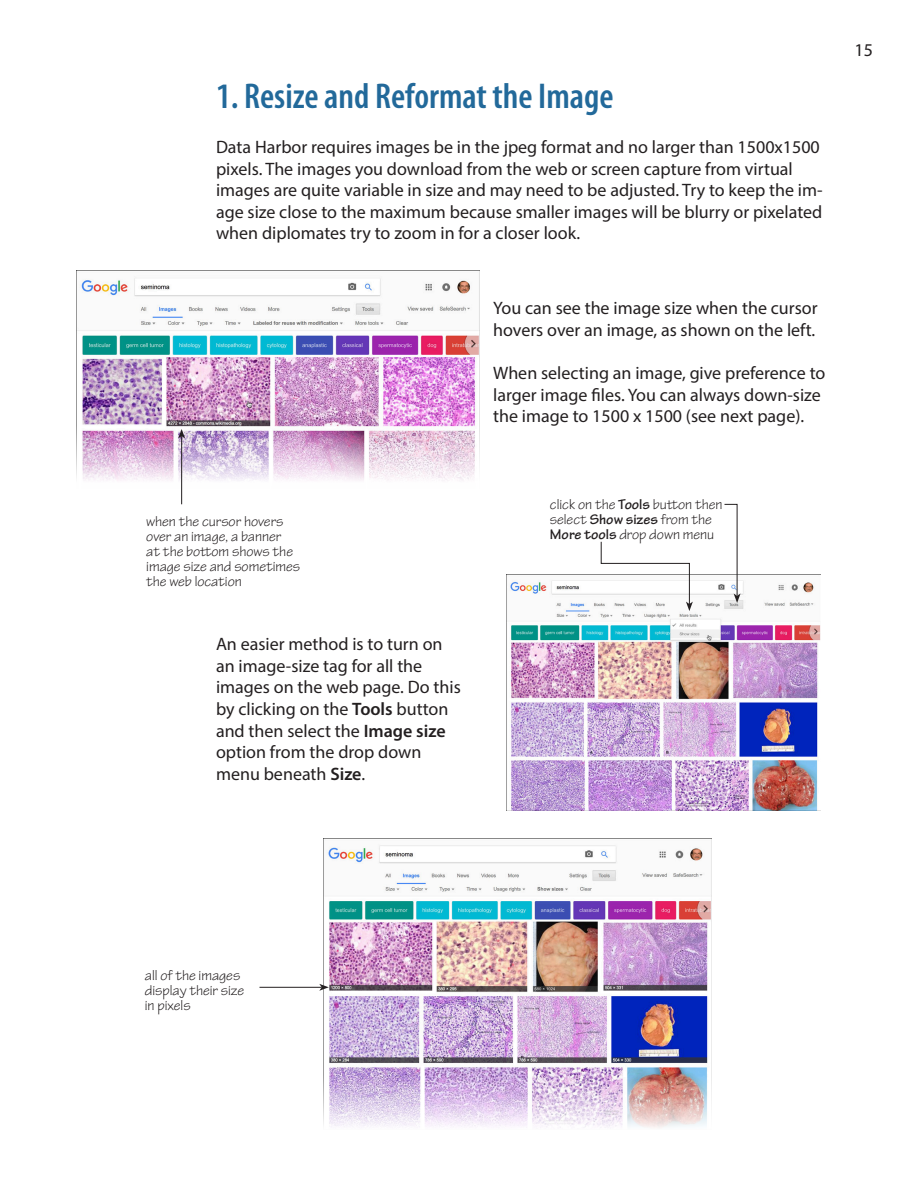
<style>
.page{position:relative;width:918px;height:1188px;background:#fff}
.page>*{position:absolute;margin:0;border:0;box-sizing:border-box;transform-origin:0 0}
.Header_Blue{font:600 condensed 36px "Myriad Pro";color:#22699a}
.Body_3{font:18px/21.6px "Myriad Pro";color:#231f20}
.Figure_Text{font:15px/15px "Tekton Pro";color:#231f20}
.s1{font-weight:600}
.s2{font-weight:700}
</style>
<div class="page">
<img style="left:507px;top:574px;width:314px;height:236px">
<img style="left:324px;top:838px;width:387px;height:290px">
<img style="left:77px;top:277px;width:402px;height:211px">
<hr style="left:181px;top:436px;width:1px;height:68px;background:#231f20">
<svg style="left:178px;top:429px;width:7px;height:9px"></svg>
<svg style="left:724px;top:504px;width:17px;height:99px"></svg>
<svg style="left:600px;top:541px;width:93px;height:70px"></svg>
<hr style="left:259px;top:987px;width:63px;height:1px;background:#231f20">
<svg style="left:319px;top:984px;width:10px;height:7px"></svg>
<p class="Header_Blue" style="left:216px;top:76px;width:399px">1. Resize and Reformat the Image</p>
<p class="Body_3" style="left:216px;top:136px;width:608px">Data Harbor requires images be in the jpeg format and no larger than 1500x1500 pixels. The images you download from the web or screen capture from virtual images are quite variable in size and may need to be adjusted. Try to keep the im&shy;age size close to the maximum because smaller images will be blurry or pixelated when diplomates try to zoom in for a closer look.</p>
<p class="Figure_Text" style="left:146px;top:514px;width:156px">when the cursor hovers over an image, a banner<br>at the bottom shows the image size and sometimes the web location</p>
<p class="Body_3" style="left:216px;top:633px;width:246px">An easier method is to turn on an image-size tag for all the images on the web page. Do this by clicking on the <span class="s1">Tools</span> button and then select the <span class="s1">Image size </span>option from the drop down menu beneath <span class="s1">Size</span>.</p>
<p class="Body_3" style="left:493px;top:297px;width:326px">You can see the image size when the cursor hovers over an image, as shown on the left.</p>
<p class="Body_3" style="left:493px;top:362px;width:334px">When selecting an image, give preference to larger image files. You can always down-size the image to 1500 x 1500 (see next page).</p>
<p class="Figure_Text" style="left:550px;top:497px;width:174px">click on the <span class="s2">Tools</span> button then select <span class="s2">Show sizes</span> from the<br><span class="s2">More tools</span> drop down menu</p>
<p class="Body_3" style="left:855px;top:39px;width:20px">15</p>
<p class="Figure_Text" style="left:145px;top:969px;width:101px">all of the images display their size in pixels</p>
</div>
